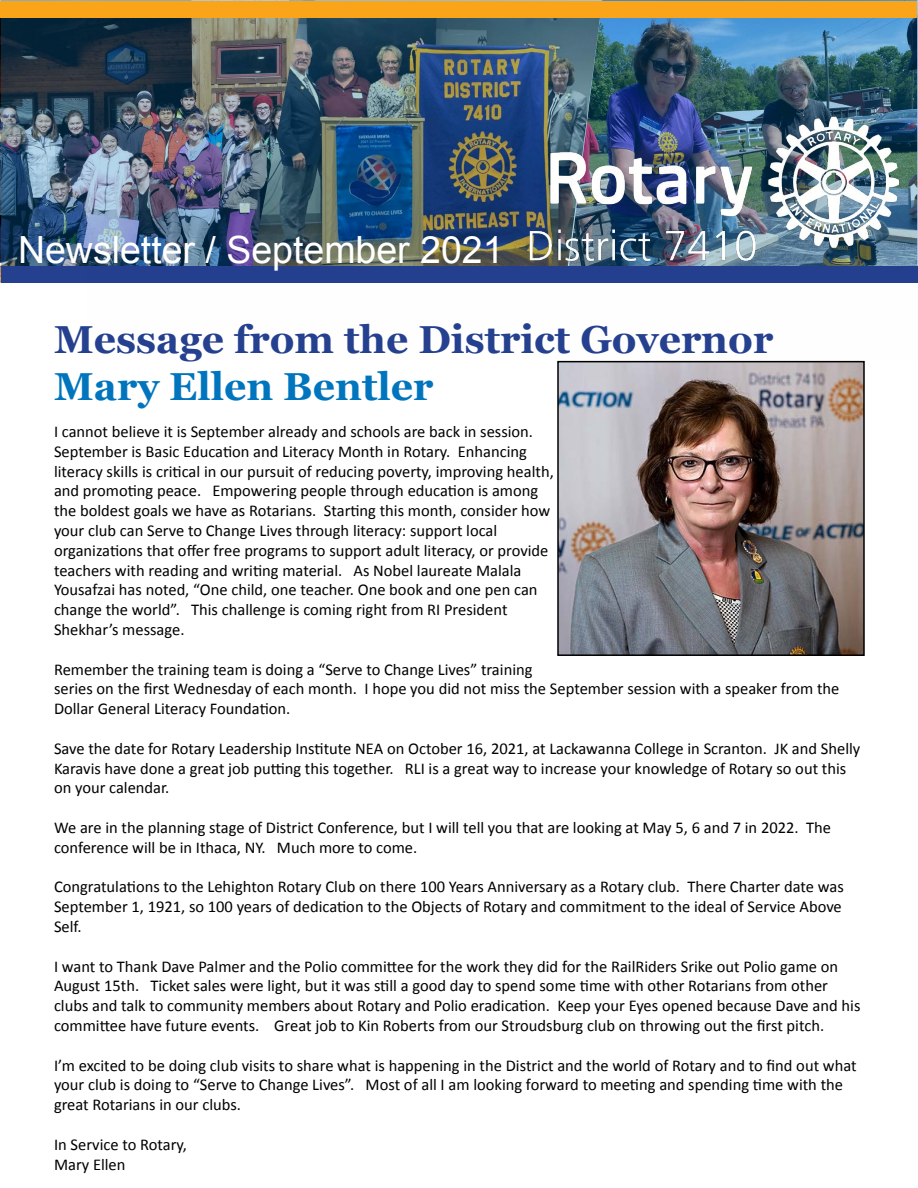
<style>
.page{position:relative;width:918px;height:1188px;background:#fff}
.page>*{position:absolute;margin:0;border:0;box-sizing:border-box;transform-origin:0 0}
.t1{font:700 39px "Georgia";color:#25408f}
.t2{font:700 39px "Georgia";color:#0075be}
.t3{font:37.5px "Arial";color:#fff}
.t4{font:16.5px/19.8px "Calibri";color:#000}
</style>
<div class="page">
<img style="left:2px;top:0;width:916px;height:266px">
<div style="left:1px;top:1px;width:916px;height:16px;background:#faa41a"></div>
<div style="left:1px;top:266px;width:917px;height:17px;background:#25408f"></div>
<img style="left:87px;top:20px;width:831px;height:341px">
<img style="left:560px;top:364px;width:302px;height:289px">
<div style="left:557px;top:361px;width:308px;height:295px;border:2px solid #000"></div>
<h2 class="t3" style="left:18px;top:224px;width:487px">Newsletter / September 2021</h2>
<h1 class="t1" style="left:54px;top:314px;width:721px">Message from the District Governor</h1>
<h1 class="t2" style="left:54px;top:361px;width:381px">Mary Ellen Bentler</h1>
<p class="t4" style="left:54px;top:421px;width:501px">I cannot believe it is September already and schools are back in session.<br>September is Basic Education and Literacy Month in Rotary. Enhancing literacy skills is critical in our pursuit of reducing poverty, improving health, and promoting peace. Empowering people through education is among the boldest goals we have as Rotarians. Starting this month, consider how your club can Serve to Change Lives through literacy: support local organizations that offer free programs to support adult literacy, or provide teachers with reading and writing material. As Nobel laureate Malala Yousafzai has noted, “One child, one teacher. One book and one pen can change the world”. This challenge is coming right from RI President Shekhar’s message.</p>
<p class="t4" style="left:54px;top:659px;width:787px">Remember the training team is doing a “Serve to Change Lives” training<br>series on the first Wednesday of each month. I hope you did not miss the September session with a speaker from the<br>Dollar General Literacy Foundation.</p>
<p class="t4" style="left:54px;top:738px;width:808px">Save the date for Rotary Leadership Institute NEA on October 16, 2021, at Lackawanna College in Scranton. JK and Shelly<br>Karavis have done a great job putting this together. RLI is a great way to increase your knowledge of Rotary so out this on your calendar.</p>
<p class="t4" style="left:54px;top:817px;width:779px">We are in the planning stage of District Conference, but I will tell you that are looking at May 5, 6 and 7 in 2022. The conference will be in Ithaca, NY. Much more to come.</p>
<p class="t4" style="left:54px;top:877px;width:791px;text-align:justify">Congratulations to the Lehighton Rotary Club on there 100 Years Anniversary as a Rotary club. There Charter date was September 1, 1921, so 100 years of dedication to the Objects of Rotary and commitment to the ideal of Service Above Self.</p>
<p class="t4" style="left:54px;top:956px;width:808px">I want to Thank Dave Palmer and the Polio committee for the work they did for the RailRiders Srike out Polio game on August 15th. Ticket sales were light, but it was still a good day to spend some time with other Rotarians from other clubs and talk to community members about Rotary and Polio eradication. Keep your Eyes opened because Dave and his committee have future events. Great job to Kin Roberts from our Stroudsburg club on throwing out the first pitch.</p>
<p class="t4" style="left:54px;top:1055px;width:804px">I’m excited to be doing club visits to share what is happening in the District and the world of Rotary and to find out what your club is doing to “Serve to Change Lives”. Most of all I am looking forward to meeting and spending time with the great Rotarians in our clubs.</p>
<p class="t4" style="left:54px;top:1134px;width:135px">In Service to Rotary,<br>Mary Ellen</p>
</div>
